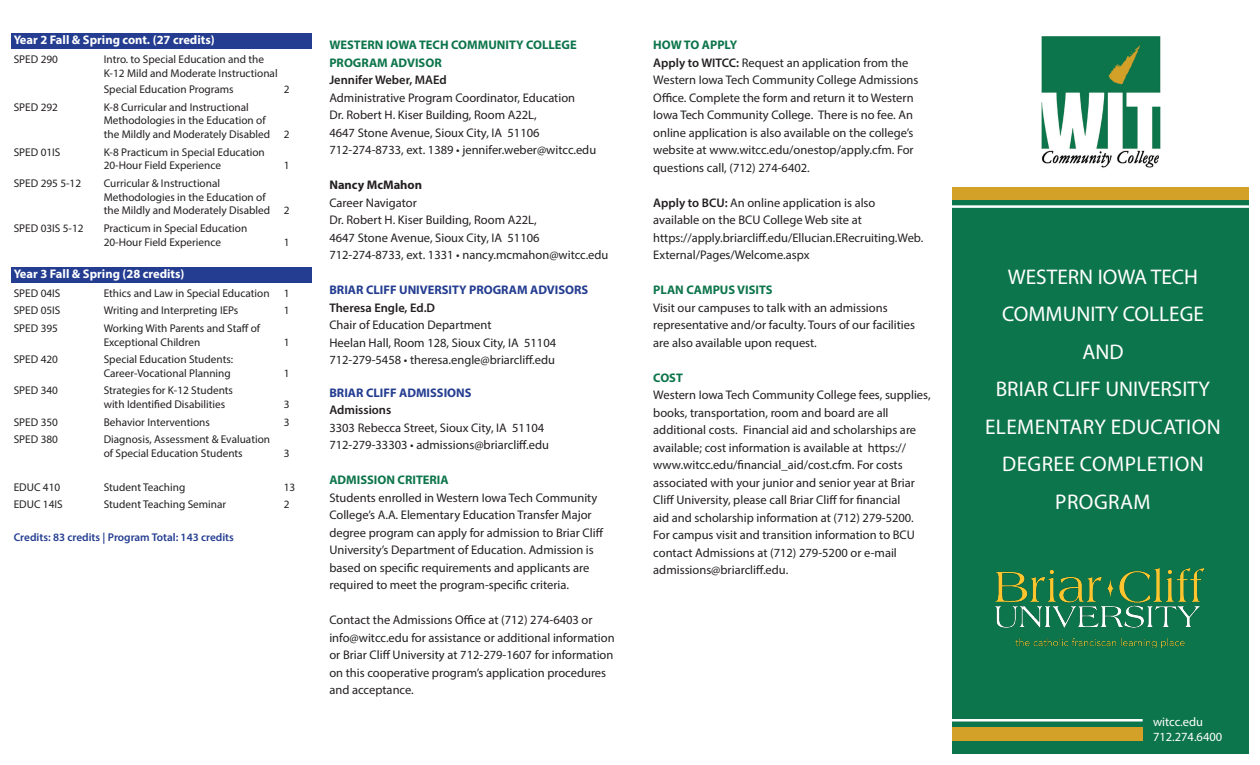
<style>
.page{position:relative;width:1260px;height:765px;background:#fff}
.page>*{position:absolute;margin:0;border:0;box-sizing:border-box;transform-origin:0 0}
.t1{font:21.25px "Myriad Pro";color:#fff}
.t2{font:21.25px "Myriad Pro";letter-spacing:.02em;color:#fff}
.t3{font:12.5px/17.5px "Myriad Pro";color:#231f20}
.t4{font:700 12.5px "Myriad Pro";color:#0d754b}
.t5{font:700 12.5px "Myriad Pro";color:#fff}
.t6{font:700 12.5px "Myriad Pro";color:#243d91}
.t7{font:600 12.5px "Myriad Pro";color:#231f20}
.t8{font:12.5px "Myriad Pro";color:#fff}
.t9{font:700 12.5px "Myriad Pro";color:#231f20}
.t10{font:11.25px/13.8px "Myriad Pro";color:#231f20}
.t11{font:600 11.25px "Myriad Pro";color:#243d91}
.s1{font-weight:700;color:#0d754b}
.s2{font-weight:600}
</style>
<div class="page">
<div style="left:11px;top:268px;width:301px;height:15px;background:#243d91"></div>
<div style="left:11px;top:33px;width:301px;height:16px;background:#243d91"></div>
<div style="left:946px;top:194px;width:303px;height:560px;background:#0d754b"></div>
<img style="left:995px;top:569px;width:209px;height:79px">
<div style="left:946px;top:187px;width:303px;height:13px;background:#d3a128"></div>
<hr style="left:946px;top:205px;width:303px;height:3px;background:#fff">
<div style="left:946px;top:728px;width:197px;height:13px;background:#d3a128"></div>
<hr style="left:946px;top:719px;width:197px;height:3px;background:#fff">
<img style="left:1042px;top:36px;width:118px;height:132px">
<div style="left:940px;top:2px;width:12px;height:762px;background:#fff"></div>
<p class="t5" style="left:14px;top:32px;width:203px">Year 2 Fall &amp; Spring cont. (27 credits)</p>
<p class="t10" style="left:14px;top:52px;width:46px">SPED 290</p>
<p class="t10" style="left:104px;top:52px;width:162px">Intro. to Special Education and the</p>
<p class="t10" style="left:104px;top:66px;width:175px">K-12 Mild and Moderate Instructional</p>
<p class="t10" style="left:104px;top:82px;width:131px">Special Education Programs</p>
<p class="t10" style="left:284px;top:82px;width:7px">2</p>
<p class="t10" style="left:14px;top:100px;width:46px">SPED 292</p>
<p class="t10" style="left:104px;top:100px;width:163px">K-8 Curricular and Instructional<br>Methodologies in the Education of</p>
<p class="t10" style="left:104px;top:127px;width:187px">the Mildly and Moderately Disabled 2</p>
<p class="t10" style="left:14px;top:145px;width:48px">SPED 01IS</p>
<p class="t10" style="left:104px;top:145px;width:163px">K-8 Practicum in Special Education</p>
<p class="t10" style="left:104px;top:159px;width:119px">20-Hour Field Experience</p>
<p class="t10" style="left:284px;top:159px;width:7px">1</p>
<p class="t10" style="left:14px;top:176px;width:69px">SPED 295 5-12</p>
<p class="t10" style="left:104px;top:176px;width:118px">Curricular &amp; Instructional</p>
<p class="t10" style="left:104px;top:190px;width:163px">Methodologies in the Education of</p>
<p class="t10" style="left:104px;top:204px;width:187px">the Mildly and Moderately Disabled 2</p>
<p class="t10" style="left:14px;top:221px;width:71px">SPED 03IS 5-12</p>
<p class="t10" style="left:104px;top:221px;width:145px">Practicum in Special Education</p>
<p class="t10" style="left:104px;top:235px;width:119px">20-Hour Field Experience</p>
<p class="t10" style="left:284px;top:235px;width:7px">1</p>
<p class="t5" style="left:14px;top:266px;width:172px">Year 3 Fall &amp; Spring (28 credits)</p>
<p class="t10" style="left:14px;top:286px;width:48px">SPED 04IS</p>
<p class="t10" style="left:104px;top:286px;width:167px">Ethics and Law in Special Education</p>
<p class="t10" style="left:284px;top:286px;width:7px">1</p>
<p class="t10" style="left:14px;top:304px;width:48px">SPED 05IS</p>
<p class="t10" style="left:104px;top:304px;width:136px">Writing and Interpreting IEPs</p>
<p class="t10" style="left:284px;top:304px;width:7px">1</p>
<p class="t10" style="left:14px;top:321px;width:46px">SPED 395</p>
<p class="t10" style="left:104px;top:321px;width:158px">Working With Parents and Staff of</p>
<p class="t10" style="left:104px;top:335px;width:98px">Exceptional Children</p>
<p class="t10" style="left:284px;top:335px;width:7px">1</p>
<p class="t10" style="left:14px;top:352px;width:46px">SPED 420</p>
<p class="t10" style="left:104px;top:352px;width:131px">Special Education Students:</p>
<p class="t10" style="left:104px;top:366px;width:129px">Career-Vocational Planning</p>
<p class="t10" style="left:284px;top:366px;width:7px">1</p>
<p class="t10" style="left:14px;top:384px;width:46px">SPED 340</p>
<p class="t10" style="left:104px;top:384px;width:131px">Strategies for K-12 Students</p>
<p class="t10" style="left:104px;top:397px;width:123px">with Identified Disabilities</p>
<p class="t10" style="left:284px;top:397px;width:7px">3</p>
<p class="t10" style="left:14px;top:415px;width:46px">SPED 350</p>
<p class="t10" style="left:104px;top:415px;width:108px">Behavior Interventions</p>
<p class="t10" style="left:284px;top:415px;width:7px">3</p>
<p class="t10" style="left:14px;top:432px;width:46px">SPED 380</p>
<p class="t10" style="left:104px;top:432px;width:168px">Diagnosis, Assessment &amp; Evaluation</p>
<p class="t10" style="left:104px;top:446px;width:140px">of Special Education Students</p>
<p class="t10" style="left:284px;top:446px;width:7px">3</p>
<p class="t10" style="left:14px;top:480px;width:48px">EDUC 410</p>
<p class="t10" style="left:104px;top:480px;width:83px">Student Teaching</p>
<p class="t10" style="left:284px;top:480px;width:13px">13</p>
<p class="t10" style="left:14px;top:497px;width:50px">EDUC 14IS</p>
<p class="t10" style="left:104px;top:497px;width:124px">Student Teaching Seminar</p>
<p class="t10" style="left:284px;top:497px;width:7px">2</p>
<p class="t11" style="left:14px;top:530px;width:222px">Credits: 83 credits | Program Total: 143 credits</p>
<p class="t4" style="left:329px;top:37px;width:249px">WESTERN IOWA TECH COMMUNITY COLLEGE</p>
<p class="t4" style="left:329px;top:54px;width:114px">PROGRAM ADVISOR</p>
<p class="t7" style="left:329px;top:72px;width:119px">Jennifer Weber, MAEd</p>
<p class="t3" style="left:329px;top:88px;width:247px">Administrative Program Coordinator, Education</p>
<p class="t3" style="left:329px;top:106px;width:209px">Dr. Robert H. Kiser Building, Room A22L,</p>
<p class="t3" style="left:329px;top:123px;width:212px">4647 Stone Avenue, Sioux City, IA 51106</p>
<p class="t3" style="left:329px;top:141px;width:268px">712-274-8733, ext. 1389 • jennifer.weber@witcc.edu</p>
<p class="t9" style="left:329px;top:177px;width:94px">Nancy McMahon</p>
<p class="t3" style="left:329px;top:193px;width:89px">Career Navigator</p>
<p class="t3" style="left:329px;top:211px;width:209px">Dr. Robert H. Kiser Building, Room A22L,</p>
<p class="t3" style="left:329px;top:228px;width:212px">4647 Stone Avenue, Sioux City, IA 51106</p>
<p class="t3" style="left:329px;top:246px;width:281px">712-274-8733, ext. 1331 • nancy.mcmahon@witcc.edu</p>
<p class="t6" style="left:329px;top:282px;width:260px">BRIAR CLIFF UNIVERSITY PROGRAM ADVISORS</p>
<p class="t7" style="left:329px;top:299px;width:107px">Theresa Engle, Ed.D</p>
<p class="t3" style="left:329px;top:316px;width:164px">Chair of Education Department</p>
<p class="t3" style="left:329px;top:333px;width:228px">Heelan Hall, Room 128, Sioux City, IA 51104</p>
<p class="t3" style="left:329px;top:351px;width:227px">712-279-5458 • theresa.engle@briarcliff.edu</p>
<p class="t6" style="left:329px;top:384px;width:144px">BRIAR CLIFF ADMISSIONS</p>
<p class="t7" style="left:329px;top:402px;width:63px">Admissions</p>
<p class="t3" style="left:329px;top:418px;width:216px">3303 Rebecca Street, Sioux City, IA 51104</p>
<p class="t3" style="left:329px;top:436px;width:221px">712-279-33303 • admissions@briarcliff.edu</p>
<p class="t3" style="left:329px;top:471px;width:276px"><span class="s1">ADMISSION CRITERIA<br></span>Students enrolled in Western Iowa Tech Community College’s A.A. Elementary Education Transfer Major degree program can apply for admission to Briar Cliff University’s Department of Education. Admission is based on specific requirements and applicants are required to meet the program-specific criteria.</p>
<p class="t3" style="left:329px;top:611px;width:287px">Contact the Admissions Office at (712) 274-6403 or info@witcc.edu for assistance or additional information or Briar Cliff University at 712-279-1607 for information on this cooperative program’s application procedures and acceptance.</p>
<p class="t4" style="left:653px;top:37px;width:86px">HOW TO APPLY</p>
<p class="t3" style="left:653px;top:53px;width:267px"><span class="s2">Apply to WITCC:</span> Request an application from the Western Iowa Tech Community College Admissions Office. Complete the form and return it to Western Iowa Tech Community College. There is no fee. An online application is also available on the college’s website at www.witcc.edu/onestop/apply.cfm. For questions call, (712) 274-6402.</p>
<p class="t3" style="left:653px;top:193px;width:224px"><span class="s2">Apply to BCU:</span> An online application is also available on the BCU College Web site at</p>
<p class="t3" style="left:653px;top:228px;width:272px">https://apply.briarcliff.edu/Ellucian.ERecruiting.Web.<br>External/Pages/Welcome.aspx</p>
<p class="t4" style="left:653px;top:282px;width:121px">PLAN CAMPUS VISITS</p>
<p class="t3" style="left:653px;top:298px;width:263px">Visit our campuses to talk with an admissions representative and/or faculty. Tours of our facilities are also available upon request.</p>
<p class="t4" style="left:653px;top:369px;width:31px">COST</p>
<p class="t3" style="left:653px;top:386px;width:279px">Western Iowa Tech Community College fees, supplies, books, transportation, room and board are all additional costs. Financial aid and scholarships are available; cost information is available at https:// www.witcc.edu/financial_aid/cost.cfm. For costs associated with your junior and senior year at Briar Cliff University, please call Briar Cliff for financial<br>aid and scholarship information at (712) 279-5200.<br>For campus visit and transition information to BCU contact Admissions at (712) 279-5200 or e-mail admissions@briarcliff.edu.</p>
<p class="t1" style="left:1008px;top:264px;width:192px">WESTERN IOWA TECH</p>
<p class="t1" style="left:1002px;top:301px;width:203px">COMMUNITY COLLEGE</p>
<p class="t1" style="left:1082px;top:339px;width:43px">AND</p>
<p class="t1" style="left:996px;top:376px;width:216px">BRIAR CLIFF UNIVERSITY</p>
<p class="t2" style="left:985px;top:414px;width:237px">ELEMENTARY EDUCATION</p>
<p class="t2" style="left:1002px;top:451px;width:203px">DEGREE COMPLETION</p>
<p class="t2" style="left:1055px;top:489px;width:97px">PROGRAM</p>
<p class="t8" style="left:1153px;top:714px;width:51px">witcc.edu</p>
<p class="t8" style="left:1153px;top:729px;width:71px">712.274.6400</p>
</div>
